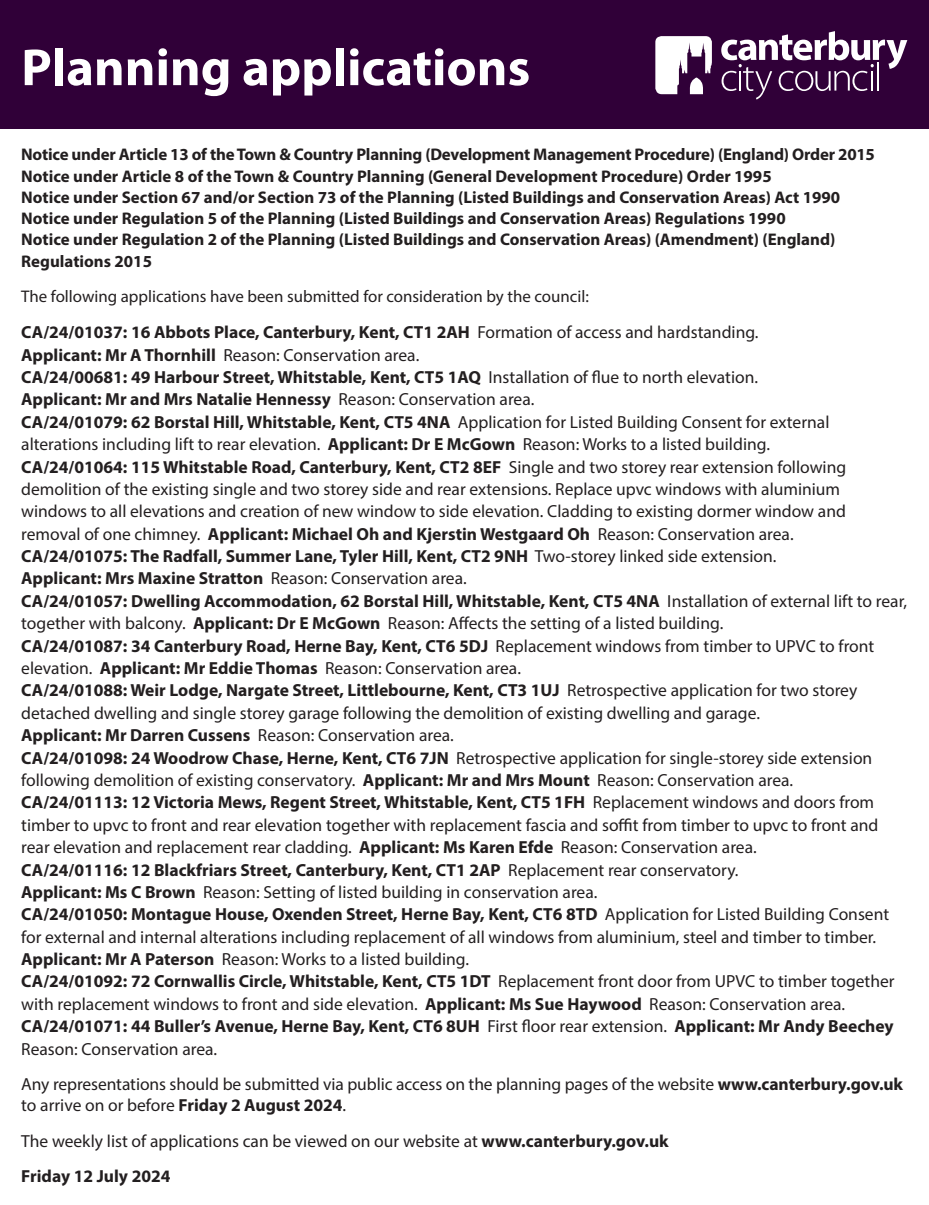
<style>
.page{position:relative;width:929px;height:1205px;background:#fff}
.page>*{position:absolute;margin:0;border:0;box-sizing:border-box;transform-origin:0 0}
.t1{font:700 52.5px "Myriad Pro";color:#fff}
.t2{font:17.5px/22.5px "Myriad Pro";color:#231f20}
.t3{font:700 17.5px "Myriad Pro";color:#231f20}
.t4{font:700 17px/21.2px "Myriad Pro";color:#231f20}
.t5{font:17px "Myriad Pro";color:#231f20}
.s1{font-weight:700}
</style>
<div class="page">
<div style="left:1px;top:1px;width:926px;height:127px;background:#300038"></div>
<div style="left:0;top:0;width:928px;height:129px;border:2px solid #300038"></div>
<svg style="left:655px;top:36px;width:56px;height:58px"></svg>
<svg style="left:721px;top:31px;width:186px;height:68px"></svg>
<hr style="left:871px;top:71px;width:2px;height:20px;background:#fff">
<hr style="left:876px;top:63px;width:2px;height:28px;background:#fff">
<p class="t1" style="left:21px;top:33px;width:510px">Planning applications</p>
<p class="t4" style="left:21px;top:144px;width:855px">Notice under Article 13 of the Town &amp; Country Planning (Development Management Procedure) (England) Order 2015<br>Notice under Article 8 of the Town &amp; Country Planning (General Development Procedure) Order 1995<br>Notice under Section 67 and/or Section 73 of the Planning (Listed Buildings and Conservation Areas) Act 1990<br>Notice under Regulation 5 of the Planning (Listed Buildings and Conservation Areas) Regulations 1990<br>Notice under Regulation 2 of the Planning (Listed Buildings and Conservation Areas) (Amendment) (England)<br>Regulations 2015</p>
<p class="t5" style="left:21px;top:285px;width:569px">The following applications have been submitted for consideration by the council:</p>
<p class="t2" style="left:21px;top:321px;width:887px"><span class="s1">CA/24/01037: 16 Abbots Place, Canterbury, Kent, CT1 2AH</span> Formation of access and hardstanding.<br><span class="s1">Applicant: Mr A Thornhill</span> Reason: Conservation area.<br><span class="s1">CA/24/00681: 49 Harbour Street, Whitstable, Kent, CT5 1AQ</span> Installation of fue to north elevation.<br><span class="s1">Applicant: Mr and Mrs Natalie Hennessy</span> Reason: Conservation area.<br><span class="s1">CA/24/01079: 62 Borstal Hill, Whitstable, Kent, CT5 4NA</span> Application for Listed Building Consent for external alterations including lift to rear elevation. <span class="s1">Applicant: Dr E McGown</span> Reason: Works to a listed building.<br><span class="s1">CA/24/01064: 115 Whitstable Road, Canterbury, Kent, CT2 8EF</span> Single and two storey rear extension following demolition of the existing single and two storey side and rear extensions. Replace upvc windows with aluminium windows to all elevations and creation of new window to side elevation. Cladding to existing dormer window and removal of one chimney. <span class="s1">Applicant: Michael Oh and Kjerstin Westgaard Oh</span> Reason: Conservation area.<br><span class="s1">CA/24/01075: The Radfall, Summer Lane, Tyler Hill, Kent, CT2 9NH</span> Two-storey linked side extension.<br><span class="s1">Applicant: Mrs Maxine Stratton</span> Reason: Conservation area.<br><span class="s1">CA/24/01057: Dwelling Accommodation, 62 Borstal Hill, Whitstable, Kent, CT5 4NA</span> Installation of external lift to rear, together with balcony. <span class="s1">Applicant: Dr E McGown</span> Reason: Afects the setting of a listed building.<br><span class="s1">CA/24/01087: 34 Canterbury Road, Herne Bay, Kent, CT6 5DJ</span> Replacement windows from timber to UPVC to front elevation. <span class="s1">Applicant: Mr Eddie Thomas</span> Reason: Conservation area.<br><span class="s1">CA/24/01088: Weir Lodge, Nargate Street, Littlebourne, Kent, CT3 1UJ</span> Retrospective application for two storey detached dwelling and single storey garage following the demolition of existing dwelling and garage.<br><span class="s1">Applicant: Mr Darren Cussens</span> Reason: Conservation area.<br><span class="s1">CA/24/01098: 24 Woodrow Chase, Herne, Kent, CT6 7JN</span> Retrospective application for single-storey side extension following demolition of existing conservatory. <span class="s1">Applicant: Mr and Mrs Mount</span> Reason: Conservation area.<br><span class="s1">CA/24/01113: 12 Victoria Mews, Regent Street, Whitstable, Kent, CT5 1FH</span> Replacement windows and doors from timber to upvc to front and rear elevation together with replacement fascia and soft from timber to upvc to front and rear elevation and replacement rear cladding. <span class="s1">Applicant: Ms Karen Efde</span> Reason: Conservation area.<br><span class="s1">CA/24/01116: 12 Blackfriars Street, Canterbury, Kent, CT1 2AP</span> Replacement rear conservatory.<br><span class="s1">Applicant: Ms C Brown</span> Reason: Setting of listed building in conservation area.<br><span class="s1">CA/24/01050: Montague House, Oxenden Street, Herne Bay, Kent, CT6 8TD</span> Application for Listed Building Consent for external and internal alterations including replacement of all windows from aluminium, steel and timber to timber.<br><span class="s1">Applicant: Mr A Paterson</span> Reason: Works to a listed building.<br><span class="s1">CA/24/01092: 72 Cornwallis Circle, Whitstable, Kent, CT5 1DT</span> Replacement front door from UPVC to timber together with replacement windows to front and side elevation. <span class="s1">Applicant: Ms Sue Haywood</span> Reason: Conservation area.<br><span class="s1">CA/24/01071: 44 Buller’s Avenue, Herne Bay, Kent, CT6 8UH</span> First foor rear extension. <span class="s1">Applicant: Mr Andy Beechey </span>Reason: Conservation area.</p>
<p class="t2" style="left:21px;top:1073px;width:883px;line-height:21.2px">Any representations should be submitted via public access on the planning pages of the website <span class="s1">www.canterbury.gov.uk </span>to arrive on or before <span class="s1">Friday 2 August 2024</span>.</p>
<p class="t2" style="left:21px;top:1129px;width:649px">The weekly list of applications can be viewed on our website at <span class="s1">www.canterbury.gov.uk</span></p>
<p class="t3" style="left:21px;top:1165px;width:151px">Friday 12 July 2024</p>
</div>
